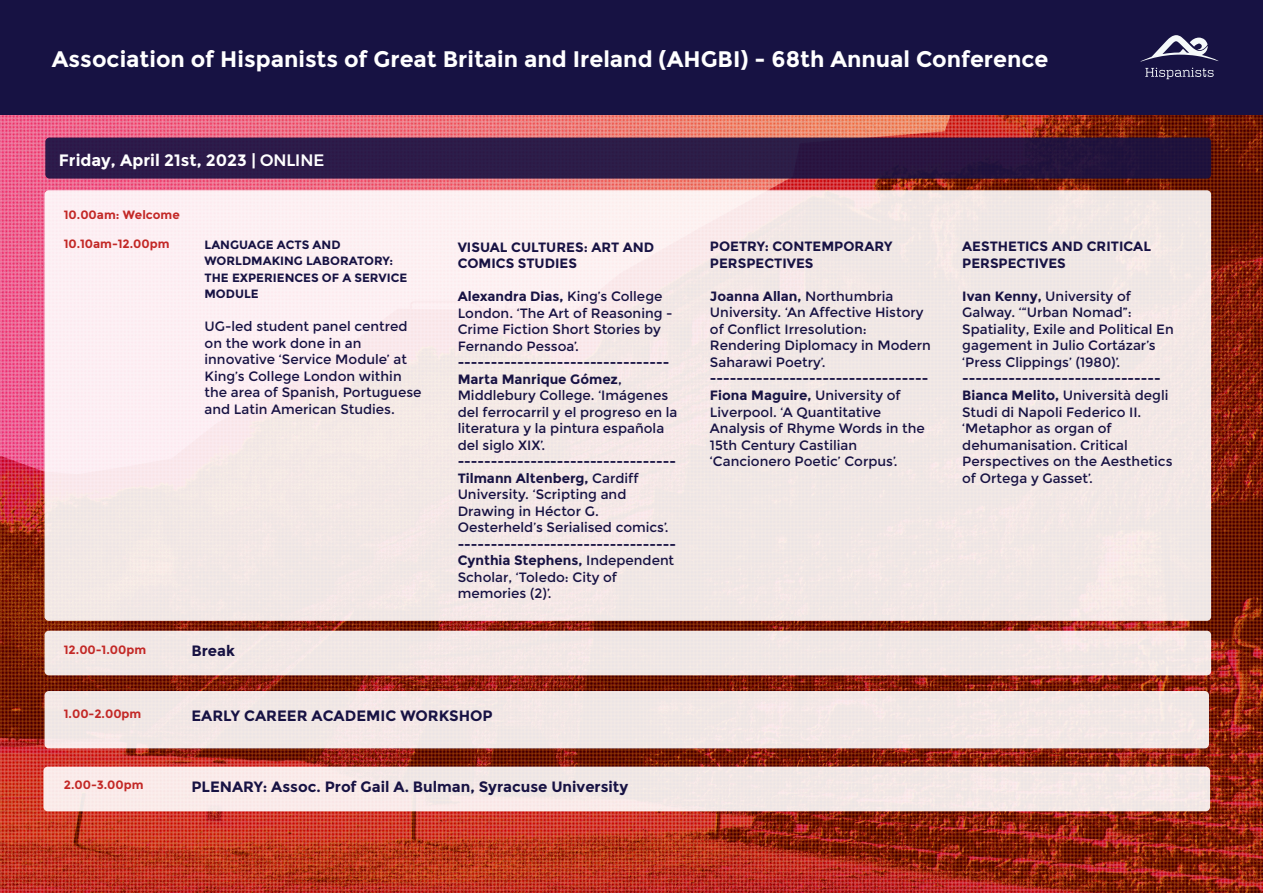
<style>
.page{position:relative;width:1263px;height:893px;background:#fff}
.page>*{position:absolute;margin:0;border:0;box-sizing:border-box;transform-origin:0 0}
.t1{font:700 22.5px "Montserrat";color:#fff}
.t2{font:700 16.5px "Montserrat";color:#fff}
.t3{font:700 15px "Montserrat";color:#171243}
.t4{font:13.5px/16.5px "Montserrat";color:#171243}
.t5{font:700 13.5px/16.5px "Montserrat";color:#171243}
.t6{font:700 12px/16.5px "Montserrat";color:#171243}
.t7{font:700 12px "Montserrat";color:#c32826}
.s1{font-weight:500}
.s2{font-weight:400}
.s3{font-weight:700}
</style>
<div class="page">
<img style="left:0;top:114px;width:1263px;height:779px">
<div style="left:0;top:0;width:1263px;height:114px;background:#171243"></div>
<div style="left:45px;top:631px;width:1166px;height:44px;background:#f1e7e5;border-radius:4px"></div>
<div style="left:45px;top:691px;width:1164px;height:57px;background:#f2e7e5;border-radius:4px"></div>
<div style="left:45px;top:190px;width:1166px;height:431px;background:linear-gradient(to right,#faecee,#f0e6e3);border-radius:4px"></div>
<div style="left:43px;top:767px;width:1167px;height:44px;background:#f4e8e6;border-radius:4px"></div>
<div style="left:45px;top:138px;width:1166px;height:41px;background:#2c1a47;border-radius:4px"></div>
<svg style="left:1140px;top:35px;width:78px;height:27px"></svg>
<svg style="left:1145px;top:68px;width:69px;height:11px"></svg>
<p class="t1" style="left:52px;top:46px;width:998px">Association of Hispanists of Great Britain and Ireland (AHGBI) - 68th Annual Conference</p>
<p class="t2" style="left:59px;top:150px;width:267px">Friday, April 21st, 2023 | <span class="s1">ONLINE</span></p>
<p class="t7" style="left:64px;top:207px;width:117px">10.00am: Welcome</p>
<p class="t7" style="left:64px;top:236px;width:107px">10.10am-12.00pm</p>
<p class="t6" style="left:205px;top:236px;width:138px">LANGUAGE ACTS AND</p>
<p class="t6" style="left:205px;top:253px;width:204px">WORLDMAKING LABORATORY:<br>THE EXPERIENCES OF A SERVICE<br>MODULE</p>
<p class="t4" style="left:205px;top:318px;width:205px">UG-led student panel centred on the work done in an</p>
<p class="t4" style="left:205px;top:351px;width:218px">innovative ‘Service Module’ at<br>King’s College London within the area of Spanish, Portuguese and Latin American Studies.</p>
<p class="t7" style="left:64px;top:642px;width:84px">12.00-1.00pm</p>
<p class="t3" style="left:191px;top:642px;width:45px">Break</p>
<p class="t5" style="left:458px;top:239px;width:198px">VISUAL CULTURES: ART AND</p>
<p class="t5" style="left:458px;top:255px;width:121px">COMICS STUDIES</p>
<p class="t5" style="left:458px;top:288px;width:206px">Alexandra Dias, <span class="s2">King’s College</span></p>
<p class="t4" style="left:458px;top:305px;width:217px">London. ‘The Art of Reasoning -<br>Crime Fiction Short Stories by</p>
<p class="t4" style="left:458px;top:338px;width:123px">Fernando Pessoa’.</p>
<p class="t5" style="left:458px;top:354px;width:213px">--------------------------------</p>
<p class="t5" style="left:458px;top:371px;width:166px">Marta Manrique Gómez<span class="s2">,</span></p>
<p class="t4" style="left:458px;top:388px;width:221px">Middlebury College. ‘Imágenes del ferrocarril y el progreso en la literatura y la pintura española del siglo XIX’.</p>
<p class="t5" style="left:458px;top:453px;width:220px">---------------------------------</p>
<p class="t5" style="left:458px;top:470px;width:182px">Tilmann Altenberg, <span class="s2">Cardiff</span></p>
<p class="t4" style="left:458px;top:487px;width:170px">University. ‘Scripting and</p>
<p class="t4" style="left:458px;top:503px;width:143px">Drawing in Héctor G.</p>
<p class="t4" style="left:458px;top:520px;width:213px">Oesterheld’s Serialised comics’.</p>
<p class="t5" style="left:458px;top:536px;width:220px">---------------------------------</p>
<p class="t4" style="left:458px;top:553px;width:218px"><span class="s3">Cynthia Stephens,</span> Independent<br>Scholar, ‘Toledo: City of</p>
<p class="t4" style="left:458px;top:586px;width:96px">memories (2)’.</p>
<p class="t7" style="left:64px;top:707px;width:79px">1.00-2.00pm</p>
<p class="t7" style="left:64px;top:778px;width:81px">2.00-3.00pm</p>
<p class="t3" style="left:191px;top:707px;width:303px">EARLY CAREER ACADEMIC WORKSHOP</p>
<p class="t3" style="left:191px;top:778px;width:438px">PLENARY: Assoc. Prof Gail A. Bulman, Syracuse University</p>
<p class="t5" style="left:710px;top:239px;width:184px">POETRY: CONTEMPORARY</p>
<p class="t5" style="left:710px;top:255px;width:105px">PERSPECTIVES</p>
<p class="t5" style="left:710px;top:288px;width:185px">Joanna Allan, <span class="s2">Northumbria</span></p>
<p class="t4" style="left:710px;top:305px;width:215px">University. ‘An Affective History of Conflict Irresolution:</p>
<p class="t4" style="left:710px;top:338px;width:222px">Rendering Diplomacy in Modern<br>Saharawi Poetry’.</p>
<p class="t5" style="left:710px;top:371px;width:220px">---------------------------------</p>
<p class="t5" style="left:710px;top:387px;width:192px">Fiona Maguire, <span class="s2">University of</span></p>
<p class="t4" style="left:710px;top:404px;width:173px">Liverpool. ‘A Quantitative</p>
<p class="t4" style="left:710px;top:420px;width:216px">Analysis of Rhyme Words in the<br>15th Century Castilian</p>
<p class="t4" style="left:710px;top:453px;width:189px">‘Cancionero Poetic’ Corpus’.</p>
<p class="t5" style="left:962px;top:239px;width:190px">AESTHETICS AND CRITICAL<br>PERSPECTIVES</p>
<p class="t4" style="left:962px;top:288px;width:170px"><span class="s3">Ivan Kenny,</span> University of</p>
<p class="t4" style="left:962px;top:305px;width:171px">Galway. ‘“Urban Nomad”:</p>
<p class="t4" style="left:962px;top:321px;width:213px">Spatiality, Exile and Political En</p>
<p class="t4" style="left:962px;top:338px;width:195px">gagement in Julio Cortázar’s ‘Press Clippings’ (1980)’.</p>
<p class="t5" style="left:962px;top:371px;width:200px">------------------------------</p>
<p class="t4" style="left:962px;top:387px;width:208px"><span class="s3">Bianca Melito,</span> Università degli<br>Studi di Napoli Federico II.</p>
<p class="t4" style="left:962px;top:420px;width:151px">‘Metaphor as organ of</p>
<p class="t4" style="left:962px;top:437px;width:167px">dehumanisation. Critical</p>
<p class="t4" style="left:962px;top:453px;width:212px">Perspectives on the Aesthetics of Ortega y Gasset’.</p>
</div>
